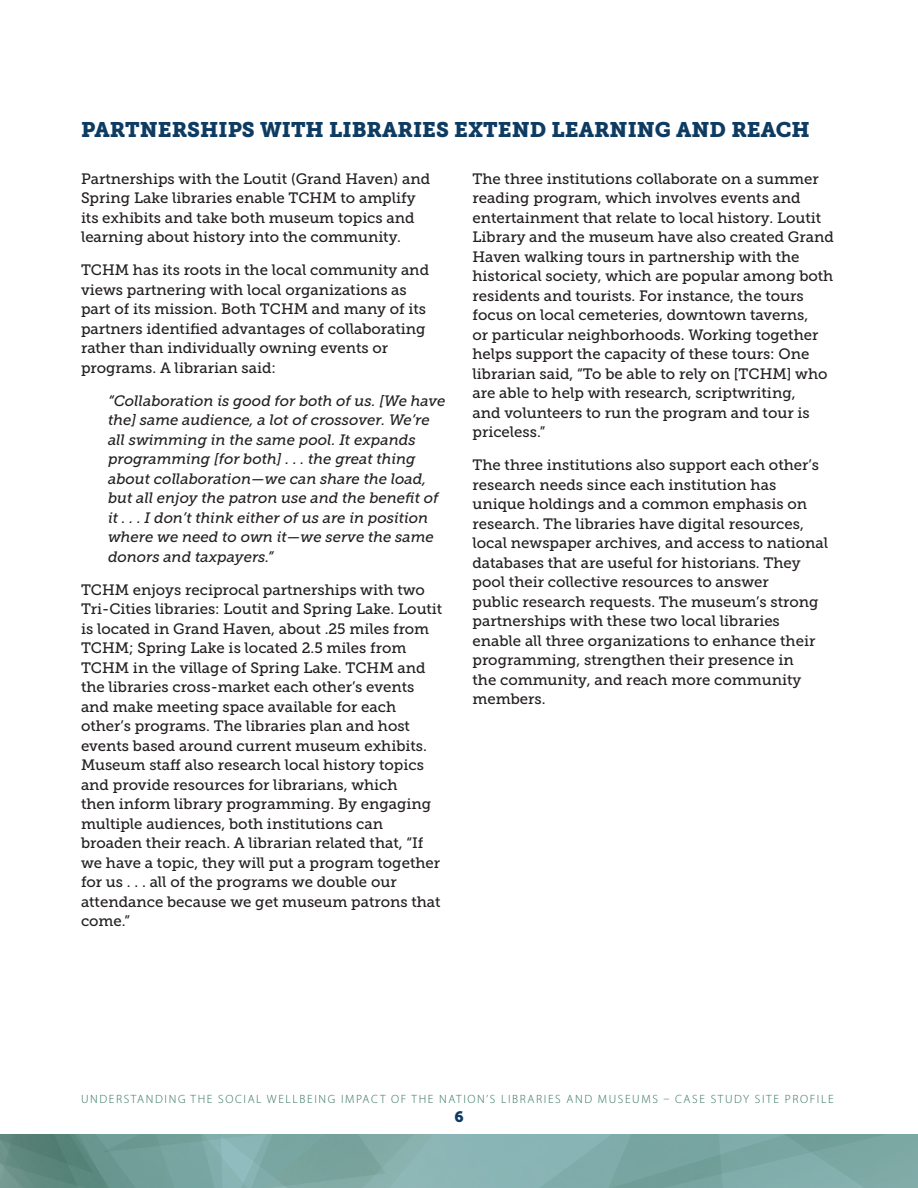
<style>
.page{position:relative;width:918px;height:1188px;background:#fff}
.page>*{position:absolute;margin:0;border:0;box-sizing:border-box;transform-origin:0 0}
.t1{font:21px "Museo Slab 900";color:#0e3b62}
.Body_Text{font:15px/19.5px "Museo Slab 500";color:#231f20}
.Indent_text{font:italic 15px/19.5px "Museo Slab 500";color:#231f20}
.t2{font:15px "Museo Slab 900";color:#0e3b62}
.t3{font:300 12px "Myriad Pro";letter-spacing:.135em;color:#31715a}
</style>
<div class="page">
<img style="left:0;top:1134px;width:918px;height:54px">
<h2 class="t1" style="left:81px;top:118px;width:730px">PARTNERSHIPS WITH LIBRARIES EXTEND LEARNING AND REACH</h2>
<p class="Body_Text" style="left:81px;top:169px;width:351px">Partnerships with the Loutit (Grand Haven) and Spring Lake libraries enable TCHM to amplify its exhibits and take both museum topics and learning about history into the community.</p>
<p class="Body_Text" style="left:81px;top:260px;width:350px">TCHM has its roots in the local community and views partnering with local organizations as part of its mission. Both TCHM and many of its partners identified advantages of collaborating rather than individually owning events or programs. A librarian said:</p>
<p class="Indent_text" style="left:108px;top:391px;width:339px">“Collaboration is good for both of us. [We have the] same audience, a lot of crossover. We’re all swimming in the same pool. It expands programming [for both] . . . the great thing about collaboration—we can share the load, but all enjoy the patron use and the benefit of it . . . I don’t think either of us are in position where we need to own it—we serve the same donors and taxpayers.”</p>
<p class="Body_Text" style="left:81px;top:580px;width:363px">TCHM enjoys reciprocal partnerships with two Tri-Cities libraries: Loutit and Spring Lake. Loutit is located in Grand Haven, about .25 miles from TCHM; Spring Lake is located 2.5 miles from TCHM in the village of Spring Lake. TCHM and the libraries cross-market each other’s events and make meeting space available for each other’s programs. The libraries plan and host events based around current museum exhibits.<br>Museum staff also research local history topics and provide resources for librarians, which<br>then inform library programming. By engaging multiple audiences, both institutions can broaden their reach. A librarian related that, “If we have a topic, they will put a program together for us . . . all of the programs we double our attendance because we get museum patrons that come.”</p>
<p class="Body_Text" style="left:472px;top:169px;width:363px">The three institutions collaborate on a summer reading program, which involves events and entertainment that relate to local history. Loutit Library and the museum have also created Grand Haven walking tours in partnership with the historical society, which are popular among both residents and tourists. For instance, the tours focus on local cemeteries, downtown taverns,<br>or particular neighborhoods. Working together helps support the capacity of these tours: One librarian said, “To be able to rely on [TCHM] who are able to help with research, scriptwriting,<br>and volunteers to run the program and tour is priceless.”</p>
<p class="Body_Text" style="left:472px;top:455px;width:357px">The three institutions also support each other’s research needs since each institution has unique holdings and a common emphasis on research. The libraries have digital resources, local newspaper archives, and access to national databases that are useful for historians. They pool their collective resources to answer<br>public research requests. The museum’s strong partnerships with these two local libraries enable all three organizations to enhance their programming, strengthen their presence in<br>the community, and reach more community members.</p>
<p class="t3" style="left:81px;top:1091px;width:754px">UNDERSTANDING THE SOCIAL WELLBEING IMPACT OF THE NATION’S LIBRARIES AND MUSEUMS – CASE STUDY SITE PROFILE</p>
<p class="t2" style="left:454px;top:1108px;width:11px">6</p>
</div>
